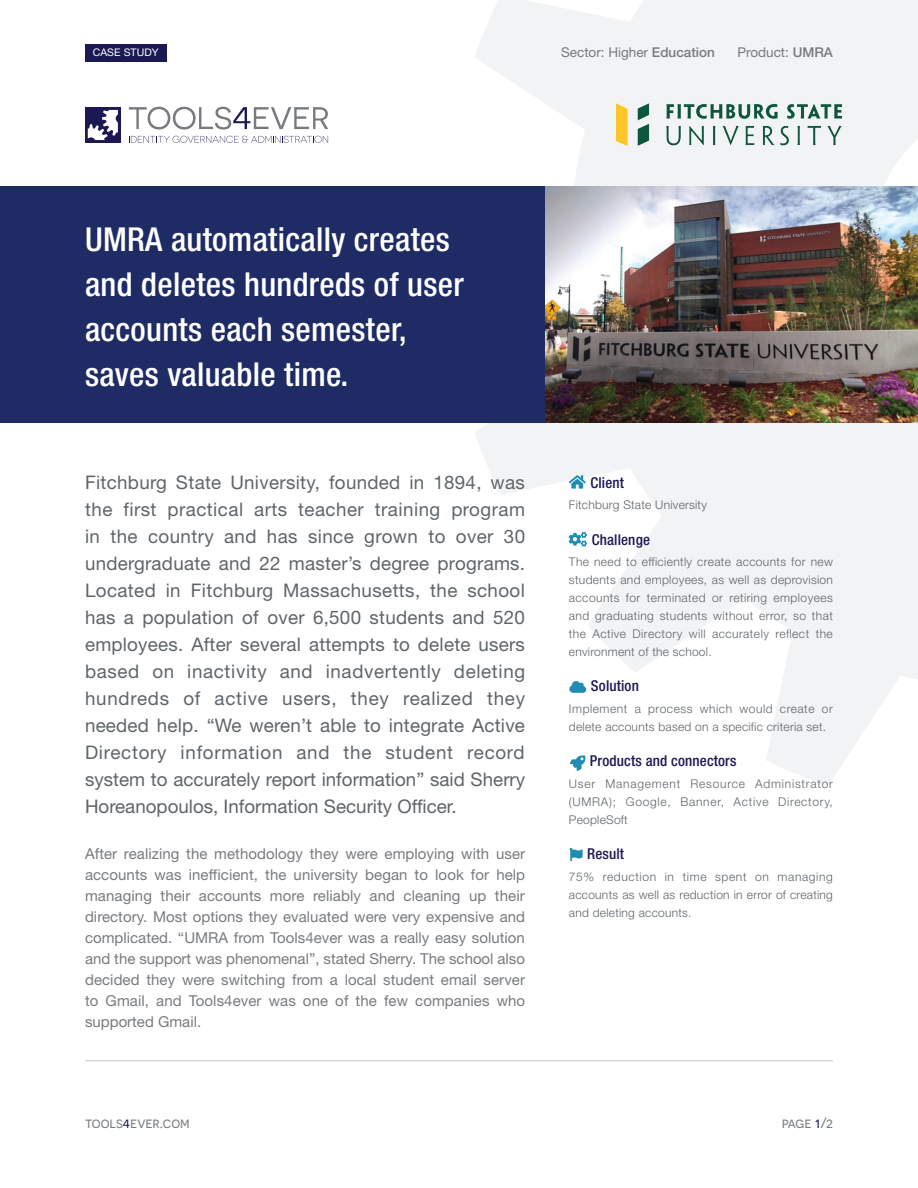
<style>
.page{position:relative;width:918px;height:1188px;background:#fff}
.page>*{position:absolute;margin:0;border:0;box-sizing:border-box;transform-origin:0 0}
.t1{font:500 condensed 33px/45px "Helvetica Neue LT Std";letter-spacing:.01em;color:#fff}
.t2{font:18.75px/27px "Helvetica Neue LT Std";color:#5e656a;text-align:justify}
.t3{font:15px/21px "Helvetica Neue LT Std";letter-spacing:.005em;color:#777b7f;text-align:justify}
.t4{font:500 condensed 15px "Helvetica Neue LT Std";letter-spacing:.01em;color:#1b1854}
.t5{font:15px "Novecentosans";color:#777b7f}
.t6{font:13.5px "Helvetica Neue LT Std";color:#777b7f}
.t7{font:300 12px/18px "Helvetica Neue LT Std";letter-spacing:.02em;color:#5e656a;text-align:justify}
.t8{font:10.5px "Helvetica Neue LT Std";letter-spacing:.01em;color:#fff}
.s1{font-weight:500}
.s2{color:#1b1854}
</style>
<div class="page">
<svg style="left:443px;top:0;width:475px;height:786px;fill:#f1f3f5"></svg>
<svg style="left:569px;top:475px;width:17px;height:13px"></svg>
<svg style="left:569px;top:532px;width:18px;height:15px"></svg>
<svg style="left:569px;top:681px;width:17px;height:12px"></svg>
<svg style="left:570px;top:755px;width:15px;height:16px"></svg>
<svg style="left:570px;top:848px;width:13px;height:13px"></svg>
<img style="left:544px;top:187px;width:374px;height:236px">
<div style="left:85px;top:107px;width:36px;height:36px;background:#1b1854"></div>
<svg style="left:129px;top:107px;width:199px;height:23px"></svg>
<svg style="left:129px;top:136px;width:199px;height:7px"></svg>
<svg style="left:88px;top:110px;width:30px;height:30px"></svg>
<div style="left:0;top:187px;width:544px;height:236px;background:#1f2b65"></div>
<img style="left:617px;top:104px;width:224px;height:41px">
<hr style="left:85px;top:1060px;width:748px;height:1px;background:#c2c7cc">
<div style="left:85px;top:44px;width:81px;height:17px;background:#1b1854"></div>
<p class="t8" style="left:93px;top:46px;width:68px">CASE STUDY</p>
<p class="t6" style="left:561px;top:44px;width:155px">Sector: Higher <span class="s1">Education</span></p>
<p class="t6" style="left:737px;top:44px;width:97px">Product: <span class="s1">UMRA</span></p>
<h1 class="t1" style="left:85px;top:216px;width:380px">UMRA automatically creates and deletes hundreds of user accounts each semester, saves valuable time.</h1>
<p class="t2" style="left:85px;top:468px;width:442px">Fitchburg State University, founded in 1894, was the first practical arts teacher training program in the country and has since grown to over 30 undergraduate and 22 master’s degree programs.<br>Located in Fitchburg Massachusetts, the school has a population of over 6,500 students and 520 employees. After several attempts to delete users based on inactivity and inadvertently deleting hundreds of active users, they realized they needed help. “We weren’t able to integrate Active Directory information and the student record system to accurately report information” said Sherry Horeanopoulos, Information Security Officer.</p>
<p class="t3" style="left:85px;top:843px;width:442px">After realizing the methodology they were employing with user accounts was inefficient, the university began to look for help managing their accounts more reliably and cleaning up their directory. Most options they evaluated were very expensive and complicated. “UMRA from Tools4ever was a really easy solution and the support was phenomenal”, stated Sherry. The school also decided they were switching from a local student email server to Gmail, and Tools4ever was one of the few companies who supported Gmail.</p>
<p class="t4" style="left:591px;top:473px;width:35px">Client</p>
<p class="t7" style="left:569px;top:496px;width:140px">Fitchburg State University</p>
<p class="t4" style="left:592px;top:530px;width:60px">Challenge</p>
<p class="t7" style="left:569px;top:552px;width:266px">The need to efficiently create accounts for new students and employees, as well as deprovision accounts for terminated or retiring employees and graduating students without error, so that the Active Directory will accurately reflect the environment of the school.</p>
<p class="t4" style="left:591px;top:677px;width:49px">Solution</p>
<p class="t7" style="left:569px;top:699px;width:265px">Implement a process which would create or delete accounts based on a specific criteria set.</p>
<p class="t4" style="left:590px;top:752px;width:148px">Products and connectors</p>
<p class="t7" style="left:569px;top:774px;width:266px">User Management Resource Administrator (UMRA); Google, Banner, Active Directory, PeopleSoft</p>
<p class="t4" style="left:587px;top:845px;width:38px">Result</p>
<p class="t7" style="left:569px;top:867px;width:266px">75% reduction in time spent on managing accounts as well as reduction in error of creating and deleting accounts.</p>
<p class="t5" style="left:85px;top:1115px;width:106px">tools<span class="s2">4</span>ever.com</p>
<p class="t5" style="left:782px;top:1115px;width:53px">page <span class="s2">1</span>/2</p>
</div>
